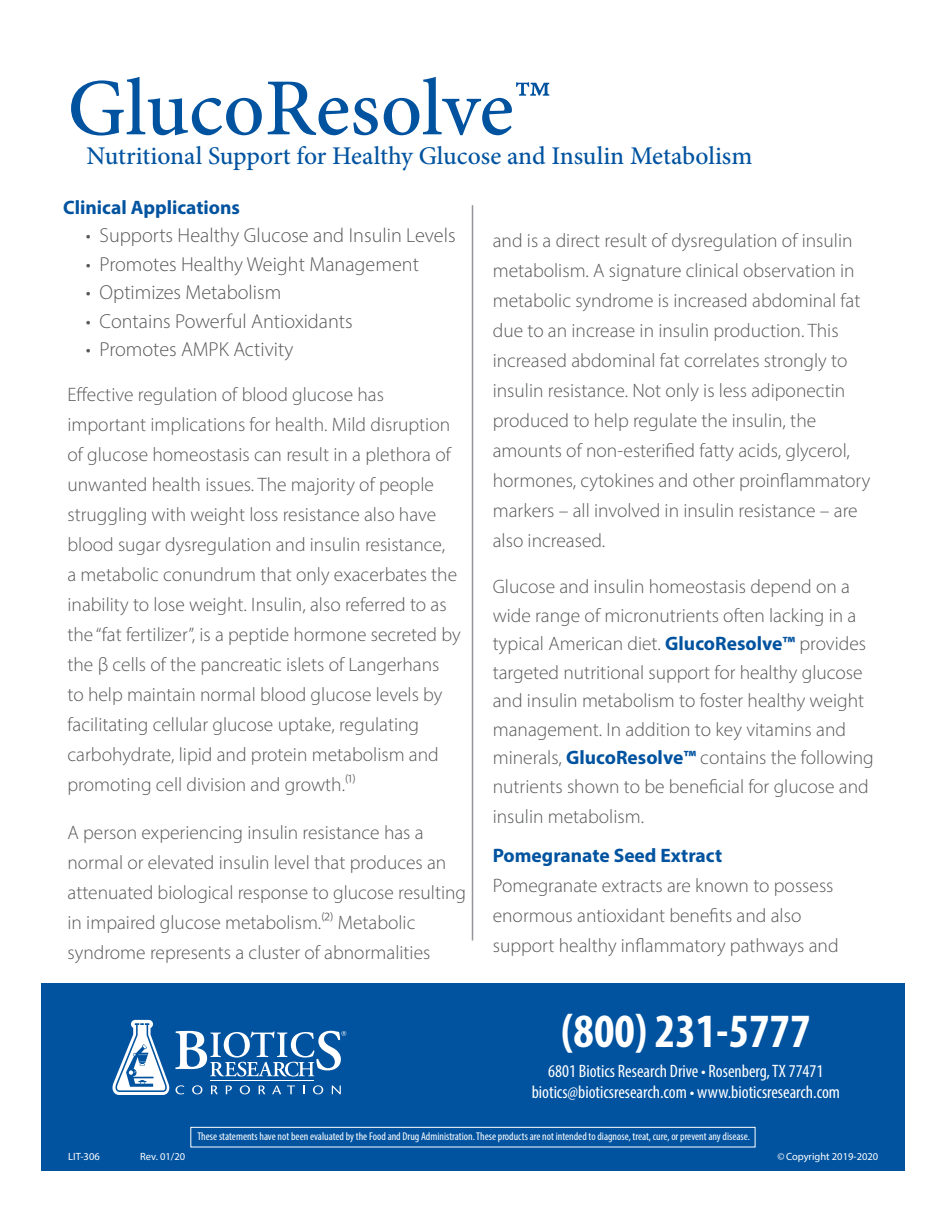
<style>
.page{position:relative;width:945px;height:1215px;background:#fff}
.page>*{position:absolute;margin:0;border:0;box-sizing:border-box;transform-origin:0 0}
.t1{font:500 81px "Minion Pro";color:#0153a0}
.t2{font:700 condensed 48px "Myriad Pro";color:#fff}
.t3{font:500 25.5px "Minion Pro";color:#0153a0}
.t4{font:300 20.25px "Myriad Pro";color:#57585a}
.t5{font:300 19.5px/30px "Myriad Pro";color:#57585a}
.t6{font:700 19.5px "Myriad Pro";color:#0153a0}
.t7{font:condensed 18px "Myriad Pro";color:#fff}
.t8{font:condensed 11.25px "Myriad Pro";color:#fff}
.t9{font:10.5px "Myriad Pro";color:#fff}
.s1{font-weight:700;color:#0153a0}
</style>
<div class="page">
<hr style="left:472px;top:205px;width:1px;height:735px;background:#939598">
<div style="left:41px;top:983px;width:864px;height:188px;background:#0153a0"></div>
<div style="left:190px;top:1127px;width:566px;height:20px;border:1px solid #fff"></div>
<svg style="left:112px;top:1020px;width:57px;height:75px"></svg>
<svg style="left:175px;top:1031px;width:171px;height:46px"></svg>
<svg style="left:176px;top:1085px;width:8px;height:9px"></svg>
<svg style="left:192px;top:1085px;width:10px;height:9px"></svg>
<svg style="left:211px;top:1086px;width:7px;height:8px"></svg>
<svg style="left:226px;top:1086px;width:6px;height:8px"></svg>
<svg style="left:240px;top:1085px;width:10px;height:9px"></svg>
<svg style="left:259px;top:1086px;width:6px;height:8px"></svg>
<svg style="left:272px;top:1086px;width:9px;height:8px"></svg>
<svg style="left:287px;top:1086px;width:8px;height:8px"></svg>
<svg style="left:313px;top:1085px;width:10px;height:9px"></svg>
<svg style="left:332px;top:1086px;width:9px;height:8px"></svg>
<hr style="left:210px;top:1080px;width:103px;height:1px;background:#fff">
<p class="t1" style="left:68px;top:54px;width:485px">GlucoResolve™</p>
<p class="t3" style="left:87px;top:139px;width:667px">Nutritional Support for Healthy Glucose and Insulin Metabolism</p>
<p class="t6" style="left:63px;top:194px;width:178px">Clinical Applications</p>
<p class="t4" style="left:86px;top:223px;width:371px">• Supports Healthy Glucose and Insulin Levels</p>
<p class="t4" style="left:86px;top:252px;width:335px">• Promotes Healthy Weight Management</p>
<p class="t4" style="left:86px;top:280px;width:197px">• Optimizes Metabolism</p>
<p class="t4" style="left:86px;top:309px;width:269px">• Contains Powerful Antioxidants</p>
<p class="t4" style="left:86px;top:337px;width:209px">• Promotes AMPK Activity</p>
<p class="t5" style="left:68px;top:379px;width:395px">Effective regulation of blood glucose has important implications for health. Mild disruption of glucose homeostasis can result in a plethora of unwanted health issues. The majority of people struggling with weight loss resistance also have blood sugar dysregulation and insulin resistance,<br>a metabolic conundrum that only exacerbates the inability to lose weight. Insulin, also referred to as the “fat fertilizer”, is a peptide hormone secreted by the β cells of the pancreatic islets of Langerhans<br>to help maintain normal blood glucose levels by facilitating cellular glucose uptake, regulating carbohydrate, lipid and protein metabolism and promoting cell division and growth.⁽1)</p>
<p class="t5" style="left:68px;top:817px;width:400px">A person experiencing insulin resistance has a normal or elevated insulin level that produces an attenuated biological response to glucose resulting in impaired glucose metabolism.⁽2) Metabolic syndrome represents a cluster of abnormalities</p>
<p class="t5" style="left:493px;top:225px;width:379px">and is a direct result of dysregulation of insulin metabolism. A signature clinical observation in metabolic syndrome is increased abdominal fat due to an increase in insulin production. This increased abdominal fat correlates strongly to insulin resistance. Not only is less adiponectin produced to help regulate the insulin, the amounts of non-esterified fatty acids, glycerol, hormones, cytokines and other proinflammatory markers – all involved in insulin resistance – are also increased.</p>
<p class="t5" style="left:493px;top:572px;width:383px;line-height:28.7px">Glucose and insulin homeostasis depend on a wide range of micronutrients often lacking in a typical American diet. <span class="s1">GlucoResolve™</span> provides targeted nutritional support for healthy glucose and insulin metabolism to foster healthy weight management. In addition to key vitamins and minerals, <span class="s1">GlucoResolve™</span> contains the following nutrients shown to be beneficial for glucose and insulin metabolism.</p>
<p class="t6" style="left:493px;top:842px;width:231px">Pomegranate Seed Extract</p>
<p class="t5" style="left:493px;top:870px;width:347px">Pomegranate extracts are known to possess enormous antioxidant benefits and also support healthy inflammatory pathways and</p>
<p class="t2" style="left:561px;top:1001px;width:251px">(800) 231-5777</p>
<p class="t7" style="left:548px;top:1060px;width:277px">6801 Biotics Research Drive • Rosenberg, TX 77471</p>
<p class="t7" style="left:532px;top:1081px;width:310px">biotics@bioticsresearch.com • www.bioticsresearch.com</p>
<p class="t8" style="left:197px;top:1130px;width:554px">These statements have not been evaluated by the Food and Drug Administration. These products are not intended to diagnose, treat, cure, or prevent any disease.</p>
<p class="t9" style="left:68px;top:1150px;width:33px">LIT-306</p>
<p class="t9" style="left:140px;top:1150px;width:47px">Rev. 01/20</p>
<p class="t9" style="left:778px;top:1150px;width:102px">©Copyright 2019-2020</p>
</div>
